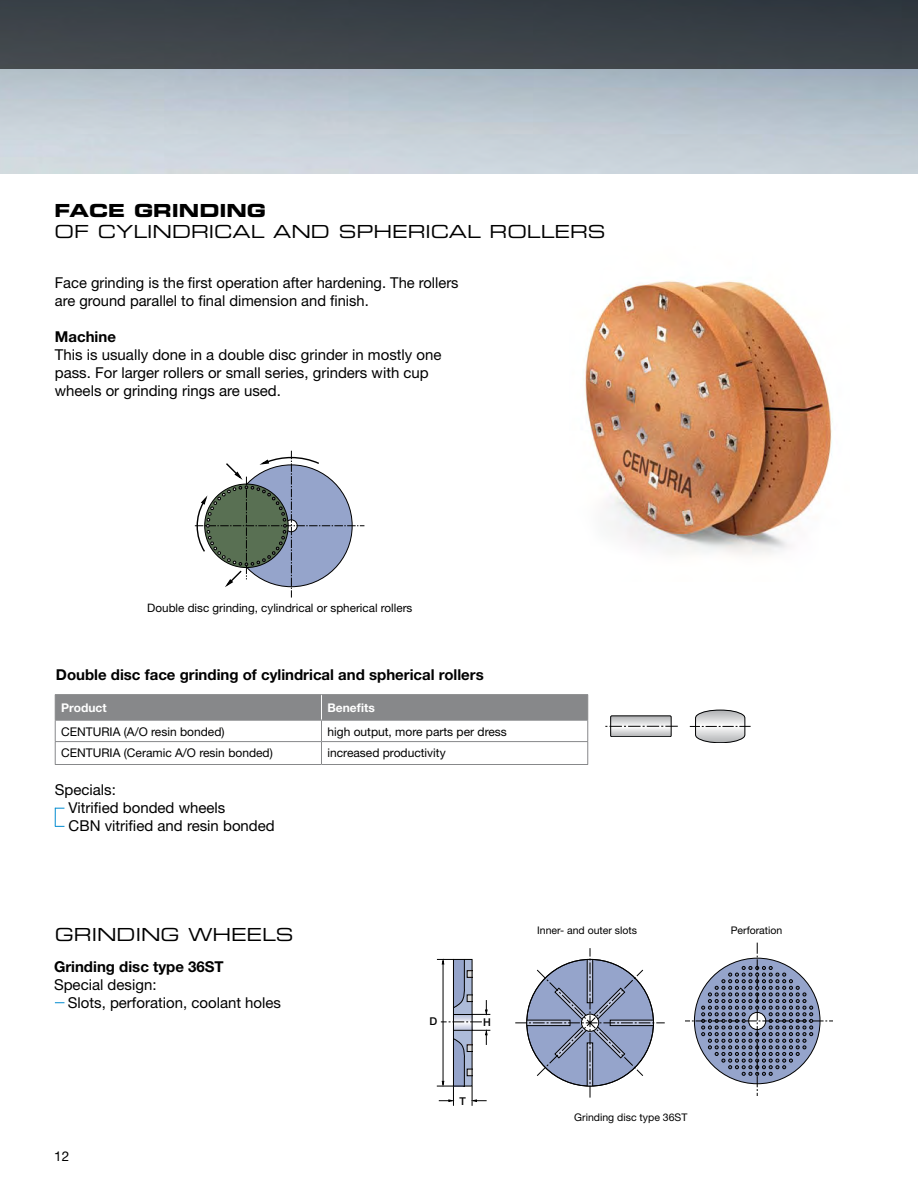
<style>
.page{position:relative;width:918px;height:1188px;background:#fff}
.page>*{position:absolute;margin:0;border:0;box-sizing:border-box;transform-origin:0 0}
.t1{font:18px "Eurostile Extended Two";color:#000}
.t2{font:18px "Eurostile Bold Extended Two";color:#000}
.t3{font:15px/18px "Helvetica Neue";color:#000}
.t4{font:700 15px "Helvetica Neue";color:#000}
.t5{font:13.5px "Helvetica Neue";color:#000}
.t6{font:12px "Helvetica Neue";color:#000}
.t7{font:700 12px "Helvetica Neue";color:#fff}
.t8{font:11.7px "Helvetica Neue";color:#000}
.t9{font:500 10.8px "Helvetica Neue";color:#000}
.t10{font:10.5px "Helvetica Neue";color:#000}
</style>
<div class="page">
<img style="left:0;top:68px;width:918px;height:105px">
<svg style="left:195px;top:451px;width:169px;height:147px"></svg>
<hr style="left:55px;top:694px;width:266px;height:1px;background:#87888a">
<hr style="left:321px;top:694px;width:267px;height:1px;background:#87888a">
<hr style="left:55px;top:764px;width:266px;height:1px;background:#87888a">
<svg style="left:55px;top:695px;width:533px;height:69px"></svg>
<hr style="left:321px;top:741px;width:267px;height:1px;background:#87888a">
<hr style="left:321px;top:764px;width:267px;height:1px;background:#87888a">
<svg style="left:55px;top:808px;width:9px;height:19px"></svg>
<svg style="left:605px;top:716px;width:73px;height:21px"></svg>
<svg style="left:690px;top:710px;width:61px;height:33px"></svg>
<div style="left:0;top:0;width:918px;height:68px;background:#3a4248"></div>
<img style="left:585px;top:280px;width:248px;height:275px">
<svg style="left:515px;top:948px;width:150px;height:150px"></svg>
<svg style="left:437px;top:959px;width:53px;height:147px"></svg>
<svg style="left:685px;top:943px;width:147px;height:153px"></svg>
<p class="t2" style="left:54px;top:198px;width:97px">FACEGRINDING</p>
<p class="t1" style="left:54px;top:220px;width:60px">OF CYLINDRICAL</p>
<p class="t1" style="left:273px;top:220px;width:20px">AND</p>
<p class="t1" style="left:339px;top:220px;width:69px">SPHERICAL</p>
<p class="t1" style="left:490px;top:220px;width:117px">ROLLERS</p>
<p class="t3" style="left:55px;top:273px;width:405px">Face grinding is the first operation after hardening. The rollers are ground parallel to final dimension and finish.</p>
<p class="t4" style="left:55px;top:327px;width:63px">Machine</p>
<p class="t3" style="left:55px;top:345px;width:388px">This is usually done in a double disc grinder in mostly one pass. For larger rollers or small series, grinders with cup wheels or grinding rings are used.</p>
<p class="t8" style="left:147px;top:601px;width:267px">Double disc grinding, cylindrical or spherical rollers</p>
<p class="t4" style="left:56px;top:666px;width:429px">Double disc face grinding of cylindrical and spherical rollers</p>
<p class="t7" style="left:61px;top:700px;width:47px">Product</p>
<p class="t7" style="left:327px;top:700px;width:49px">Benefits</p>
<p class="t6" style="left:61px;top:724px;width:165px">CENTURIA (A/O resin bonded)</p>
<p class="t6" style="left:327px;top:724px;width:181px">high output, more parts per dress</p>
<p class="t6" style="left:61px;top:746px;width:213px">CENTURIA (Ceramic A/O resin bonded)</p>
<p class="t6" style="left:327px;top:746px;width:120px">increased productivity</p>
<p class="t3" style="left:69px;top:781px;width:208px;text-indent:-14px">Specials:<br>Vitrified bonded wheels<br>CBN vitrified and resin bonded</p>
<p class="t1" style="left:55px;top:922px;width:192px">GRINDING WHEEL</p>
<p class="t1" style="left:276px;top:922px;width:19px">S</p>
<p class="t4" style="left:54px;top:957px;width:171px">Grinding disc type 36ST</p>
<p class="t3" style="left:68px;top:975px;width:215px;text-indent:-14px">Special design:<br>Slots, perforation, coolant holes</p>
<p class="t5" style="left:54px;top:1148px;width:17px">12</p>
<p class="t9" style="left:430px;top:1015px;width:9px">D</p>
<p class="t9" style="left:483px;top:1016px;width:9px">H</p>
<p class="t9" style="left:460px;top:1095px;width:8px">T</p>
<p class="t10" style="left:537px;top:924px;width:101px">Inner- and outer slots</p>
<p class="t10" style="left:731px;top:924px;width:53px">Perforation</p>
<p class="t10" style="left:574px;top:1111px;width:115px">Grinding disc type 36ST</p>
</div>
